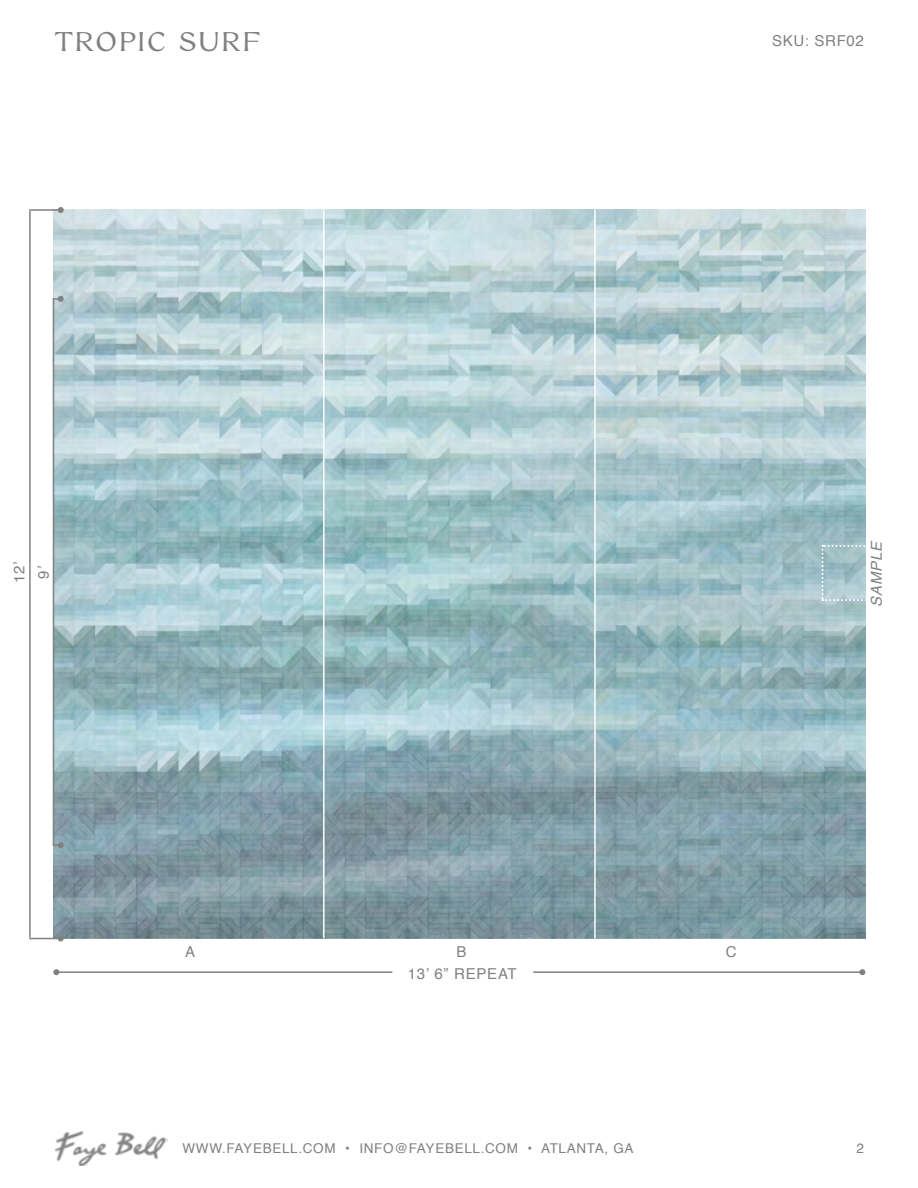
<style>
.page{position:relative;width:918px;height:1188px;background:#fff}
.page>*{position:absolute;margin:0;border:0;box-sizing:border-box;transform-origin:0 0}
.t1{font:27px "Coconat";letter-spacing:.045em;color:#808080}
.t2{font:15px "Helvetica";letter-spacing:.05em;color:#7f807f}
.t3{font:15px "Helvetica";letter-spacing:.045em;color:#808080}
.t4{font:italic 15px "Helvetica";color:#7f807f}
.t5{font:15px/24.2px "Helvetica";color:#7f8080;text-align:center}
.t6{font:13.5px "Helvetica";letter-spacing:.05em;color:#7f8080}
</style>
<div class="page">
<img style="left:54px;top:1131px;width:114px;height:35px">
<img style="left:53px;top:209px;width:812px;height:729px">
<hr style="left:323px;top:209px;width:2px;height:729px;background:#fff">
<hr style="left:594px;top:209px;width:2px;height:729px;background:#fff">
<svg style="left:822px;top:545px;width:44px;height:56px"></svg>
<hr style="left:533px;top:971px;width:329px;height:2px;background:#7f807f">
<svg style="left:859px;top:969px;width:6px;height:6px"></svg>
<hr style="left:56px;top:971px;width:336px;height:2px;background:#7f807f">
<svg style="left:53px;top:969px;width:6px;height:6px"></svg>
<hr style="left:53px;top:299px;width:1px;height:546px;background:#808183">
<svg style="left:53px;top:842px;width:11px;height:6px"></svg>
<svg style="left:53px;top:296px;width:11px;height:6px"></svg>
<hr style="left:29px;top:211px;width:2px;height:726px;background:#808183">
<hr style="left:29px;top:938px;width:32px;height:1px;background:#7f8080">
<svg style="left:58px;top:936px;width:6px;height:6px"></svg>
<hr style="left:29px;top:209px;width:32px;height:2px;background:#7f8080">
<svg style="left:58px;top:207px;width:6px;height:6px"></svg>
<h1 class="t1" style="left:54px;top:25px;width:207px">TROPIC SURF</h1>
<p class="t3" style="left:772px;top:29px;width:93px">SKU: SRF02</p>
<p class="t5" style="left:8px;top:583px;width:23px;rotate:-90deg">12’<br>9’</p>
<p class="t4" style="left:865px;top:607px;width:68px;rotate:-90deg">SAMPLE</p>
<p class="t2" style="left:185px;top:940px;width:12px">A</p>
<p class="t2" style="left:457px;top:940px;width:12px">B</p>
<p class="t2" style="left:726px;top:940px;width:12px">C</p>
<p class="t2" style="left:408px;top:962px;width:111px">13’ 6” REPEAT</p>
<p class="t6" style="left:183px;top:1137px;width:453px">WWW.FAYEBELL.COM • INFO@FAYEBELL.COM • ATLANTA, GA</p>
<p class="t6" style="left:856px;top:1137px;width:9px">2</p>
</div>
